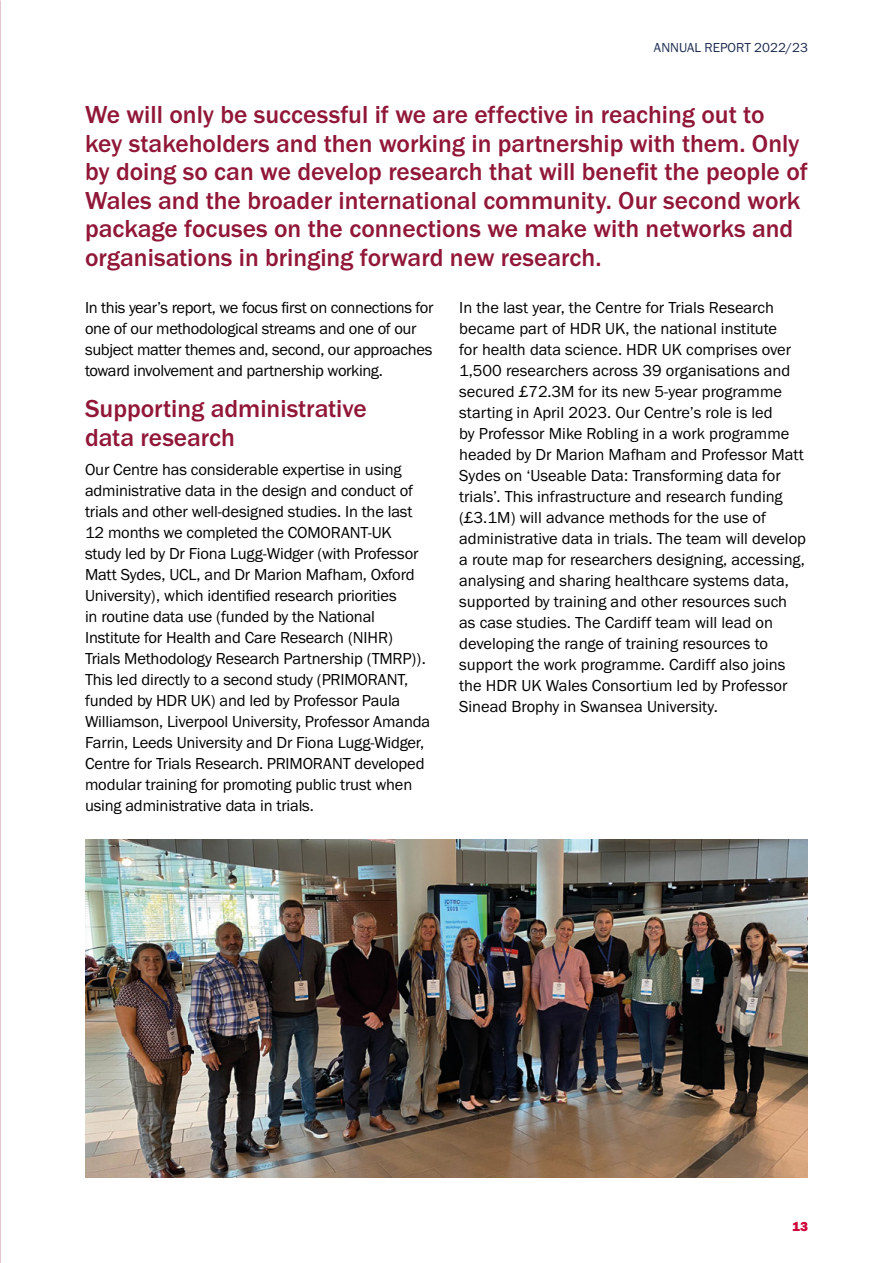
<style>
.page{position:relative;width:893px;height:1263px;background:#fff}
.page>*{position:absolute;margin:0;border:0;box-sizing:border-box;transform-origin:0 0}
.t1{font:500 25.5px/28.5px "Franklin Gothic URW";color:#911738}
.t2{font:16.5px/21px "Franklin Gothic URW Boo";letter-spacing:-.01em;color:#000}
.t3{font:13.5px "Franklin Gothic URW Boo";color:#1d2b4e}
.t4{font:13.5px "Franklin Gothic URW Hea";color:#ce0538}
</style>
<div class="page">
<img style="left:85px;top:839px;width:723px;height:339px">
<p class="t3" style="left:654px;top:39px;width:155px">ANNUAL REPORT 2022/23</p>
<p class="t1" style="left:85px;top:100px;width:724px">We will only be successful if we are effective in reaching out to key stakeholders and then working in partnership with them. Only by doing so can we develop research that will benefit the people of Wales and the broader international community. Our second work package focuses on the connections we make with networks and organisations in bringing forward new research.</p>
<p class="t2" style="left:85px;top:297px;width:350px">In this year’s report, we focus first on connections for one of our methodological streams and one of our subject matter themes and, second, our approaches toward involvement and partnership working.</p>
<h1 class="t1" style="left:85px;top:394px;width:283px">Supporting administrative data research</h1>
<p class="t2" style="left:85px;top:459px;width:347px">Our Centre has considerable expertise in using administrative data in the design and conduct of trials and other well-designed studies. In the last 12 months we completed the COMORANT-UK study led by Dr Fiona Lugg-Widger (with Professor Matt Sydes, UCL, and Dr Marion Mafham, Oxford University), which identified research priorities<br>in routine data use (funded by the National Institute for Health and Care Research (NIHR)<br>Trials Methodology Research Partnership (TMRP)).<br>This led directly to a second study (PRIMORANT, funded by HDR UK) and led by Professor Paula Williamson, Liverpool University, Professor Amanda Farrin, Leeds University and Dr Fiona Lugg-Widger, Centre for Trials Research. PRIMORANT developed modular training for promoting public trust when using administrative data in trials.</p>
<p class="t2" style="left:459px;top:297px;width:348px">In the last year, the Centre for Trials Research became part of HDR UK, the national institute<br>for health data science. HDR UK comprises over 1,500 researchers across 39 organisations and secured £72.3M for its new 5-year programme starting in April 2023. Our Centre’s role is led<br>by Professor Mike Robling in a work programme headed by Dr Marion Mafham and Professor Matt Sydes on ‘Useable Data: Transforming data for trials’. This infrastructure and research funding (£3.1M) will advance methods for the use of administrative data in trials. The team will develop a route map for researchers designing, accessing, analysing and sharing healthcare systems data, supported by training and other resources such as case studies. The Cardiff team will lead on developing the range of training resources to support the work programme. Cardiff also joins the HDR UK Wales Consortium led by Professor Sinead Brophy in Swansea University.</p>
<p class="t4" style="left:792px;top:1217px;width:17px">13</p>
</div>
